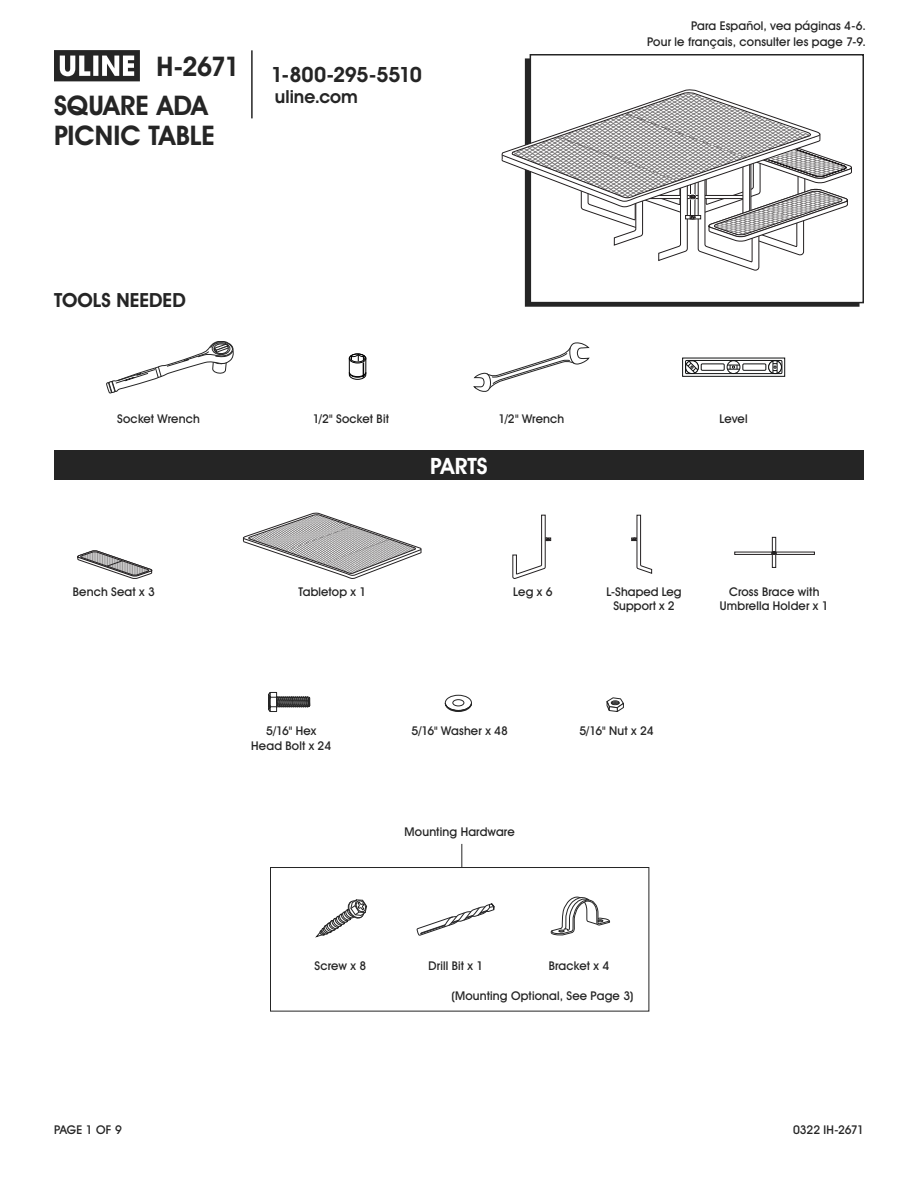
<style>
.page{position:relative;width:918px;height:1188px;background:#fff}
.page>*{position:absolute;margin:0;border:0;box-sizing:border-box;transform-origin:0 0}
.t1{font:700 27px/38.7px "Uline Two Knine";color:#252525}
.t2{font:700 22.5px "Uline Two Knine";color:#fff}
.t3{font:700 21px "Uline Two Knine";letter-spacing:-.02em;color:#252525}
.t4{font:700 19.5px "Uline Two Knine";color:#252525}
.t5{font:700 18px "Uline Two Knine";color:#252525}
.t6{font:12px/14.4px "Uline Two Knine";letter-spacing:.015em;color:#252525;text-align:center}
.t7{font:12px "Uline Two Knine";letter-spacing:-.015em;color:#252525}
</style>
<div class="page">
<svg style="left:54px;top:50px;width:86px;height:31px"></svg>
<hr style="left:251px;top:50px;width:2px;height:68px;background:#252525">
<div style="left:530px;top:54px;width:334px;height:249px;border:2px solid #252525"></div>
<div style="left:54px;top:450px;width:810px;height:30px;background:#252525"></div>
<div style="left:735px;top:552px;width:80px;height:3px;border:1px solid #242122"></div>
<div style="left:772px;top:537px;width:4px;height:31px;border:1px solid #242122"></div>
<svg style="left:772px;top:536px;width:5px;height:21px"></svg>
<svg style="left:632px;top:515px;width:21px;height:59px"></svg>
<svg style="left:512px;top:515px;width:39px;height:64px"></svg>
<svg style="left:77px;top:550px;width:76px;height:29px"></svg>
<svg style="left:242px;top:513px;width:180px;height:66px"></svg>
<svg style="left:445px;top:694px;width:27px;height:18px"></svg>
<svg style="left:268px;top:692px;width:42px;height:20px"></svg>
<svg style="left:606px;top:697px;width:18px;height:15px"></svg>
<svg style="left:501px;top:89px;width:351px;height:182px"></svg>
<svg style="left:106px;top:341px;width:127px;height:52px"></svg>
<svg style="left:349px;top:353px;width:17px;height:27px"></svg>
<svg style="left:473px;top:342px;width:117px;height:50px"></svg>
<div style="left:682px;top:358px;width:103px;height:19px;border:1px solid #111212"></div>
<svg style="left:727px;top:361px;width:13px;height:13px"></svg>
<div style="left:727px;top:361px;width:13px;height:13px;border:1px solid #111212;border-radius:50%"></div>
<svg style="left:727px;top:365px;width:13px;height:5px"></svg>
<svg style="left:769px;top:361px;width:12px;height:13px"></svg>
<div style="left:768px;top:361px;width:14px;height:13px;border:1px solid #111212;border-radius:50%"></div>
<svg style="left:773px;top:362px;width:5px;height:10px"></svg>
<svg style="left:686px;top:362px;width:13px;height:13px"></svg>
<div style="left:685px;top:360px;width:97px;height:14px;border:1px solid #111212"></div>
<div style="left:701px;top:364px;width:23px;height:6px;border:1px solid #111212"></div>
<div style="left:743px;top:364px;width:23px;height:6px;border:1px solid #111212"></div>
<svg style="left:315px;top:899px;width:52px;height:39px"></svg>
<svg style="left:417px;top:903px;width:77px;height:33px"></svg>
<svg style="left:551px;top:896px;width:59px;height:40px"></svg>
<div style="left:270px;top:867px;width:379px;height:144px;border:1px solid #252525"></div>
<svg style="left:461px;top:844px;width:1px;height:23px"></svg>
<h1 class="t1" style="left:54px;top:47px;width:187px;text-indent:103px">H-2671<br>SQUARE ADA</h1>
<h1 class="t1" style="left:54px;top:116px;width:162px">PICNIC TABLE</h1>
<h3 class="t3" style="left:271px;top:62px;width:152px">1-800-295-5510</h3>
<h3 class="t5" style="left:275px;top:86px;width:84px">uline.com</h3>
<h3 class="t4" style="left:54px;top:289px;width:133px">TOOLS NEEDED</h3>
<p class="t6" style="left:647px;top:17px;width:220px;line-height:16.8px;text-align:right">Para Español, vea páginas 4-6.<br>Pour le français, consulter les page 7-9.</p>
<p class="t6" style="left:117px;top:412px;width:84px">Socket Wrench</p>
<p class="t6" style="left:313px;top:412px;width:78px">1/2" Socket Bit</p>
<p class="t6" style="left:499px;top:412px;width:67px">1/2" Wrench</p>
<p class="t6" style="left:720px;top:412px;width:29px">Level</p>
<h2 class="t2" style="left:430px;top:452px;width:59px">PARTS</h2>
<p class="t6" style="left:73px;top:584px;width:84px">Bench Seat x 3</p>
<p class="t6" style="left:298px;top:584px;width:69px">Tabletop x 1</p>
<p class="t6" style="left:513px;top:584px;width:41px">Leg x 6</p>
<p class="t6" style="left:607px;top:584px;width:77px">L-Shaped Leg<br>Support x 2</p>
<p class="t6" style="left:720px;top:584px;width:110px">Cross Brace with<br>Umbrella Holder x 1</p>
<p class="t6" style="left:251px;top:724px;width:81px">5/16" Hex<br>Head Bolt x 24</p>
<p class="t6" style="left:411px;top:724px;width:98px">5/16" Washer x 48</p>
<p class="t6" style="left:579px;top:724px;width:76px">5/16" Nut x 24</p>
<p class="t6" style="left:405px;top:825px;width:112px">Mounting Hardware</p>
<p class="t6" style="left:315px;top:958px;width:53px">Screw x 8</p>
<p class="t6" style="left:429px;top:958px;width:56px">Drill Bit x 1</p>
<p class="t6" style="left:549px;top:958px;width:62px">Bracket x 4</p>
<p class="t6" style="left:452px;top:988px;width:183px">(Mounting Optional, See Page 3)</p>
<p class="t6" style="left:54px;top:1122px;width:69px">PAGE 1 OF 9</p>
<p class="t7" style="left:793px;top:1122px;width:72px">0322 IH-2671</p>
</div>
